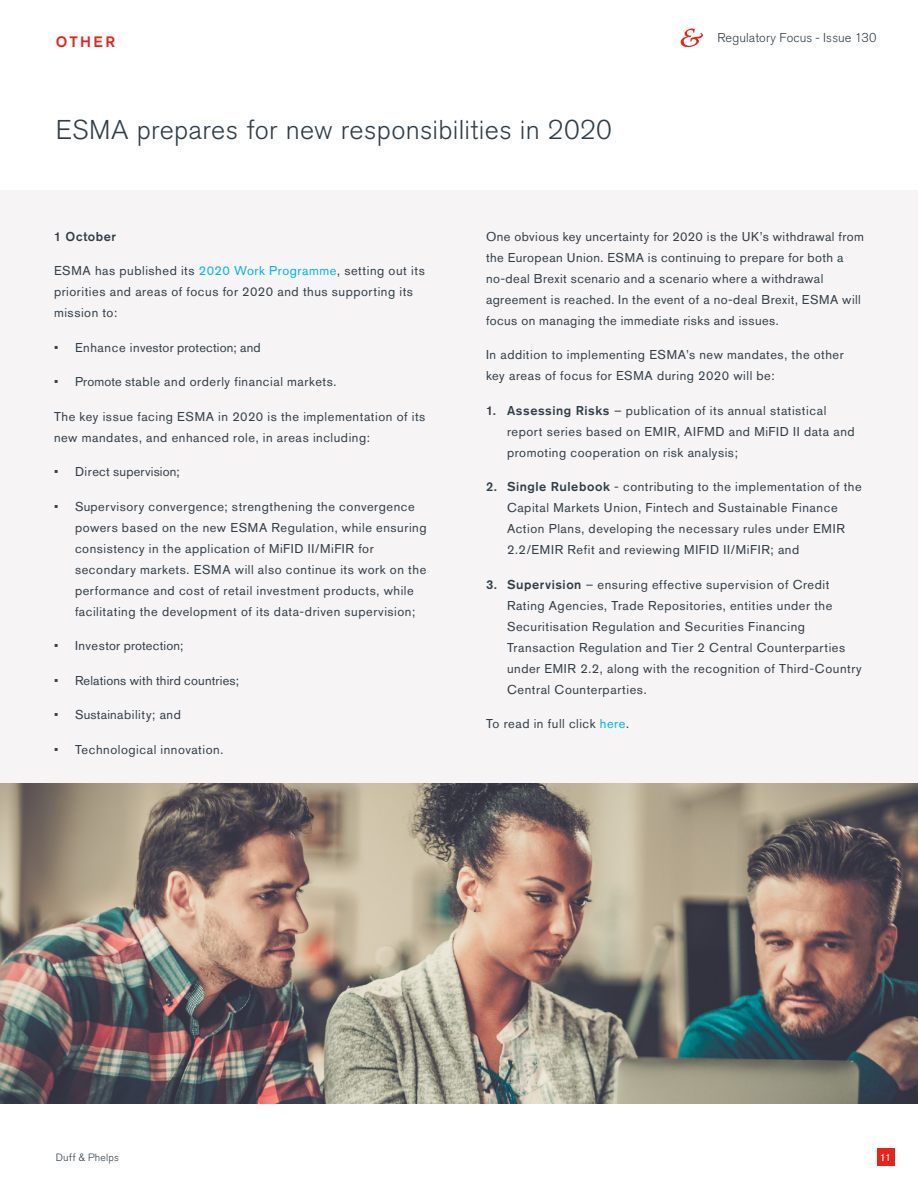
<style>
.page{position:relative;width:918px;height:1188px;background:#fff}
.page>*{position:absolute;margin:0;border:0;box-sizing:border-box;transform-origin:0 0}
.Article_Title{font:300 27px "Akzidenz Grotesk BQ";letter-spacing:.015em;color:#313e48}
.Heading{font:500 15px "Akzidenz Grotesk BQ";letter-spacing:.16em;color:#e72419}
.Body_Text{font:12.75px/21px "Akzidenz Grotesk BQ";letter-spacing:.045em;color:#313e48}
.Body_Text-2{font:12.75px "Akzidenz Grotesk BQ";letter-spacing:.015em;color:#313e48}
.Body_Text-3{font:12.75px "Akzidenz Grotesk BQ";letter-spacing:.01em;color:#313e48}
.t1{font:300 12.75px "Akzidenz Grotesk BQ";letter-spacing:.01em;color:#313e48}
.Body_Text-4{font:500 12.75px "Akzidenz Grotesk BQ";letter-spacing:.045em;color:#313e48}
.t2{font:300 10.5px "Akzidenz Grotesk BQ";letter-spacing:.02em;color:#313e48}
.t3{font:10.5px "Akzidenz Grotesk BQ";color:#fff}
.s1{color:#00b5e6}
.s2{font-weight:500}
</style>
<div class="page">
<div style="left:0;top:190px;width:918px;height:913px;background:#f6f4f5"></div>
<div style="left:877px;top:1148px;width:18px;height:18px;background:#e72419"></div>
<svg style="left:681px;top:29px;width:22px;height:18px"></svg>
<img style="left:0;top:783px;width:918px;height:320px">
<p class="Heading" style="left:56px;top:33px;width:61px">OTHER</p>
<p class="Article_Title" style="left:56px;top:115px;width:558px">ESMA prepares for new responsibilities in 2020</p>
<p class="t1" style="left:717px;top:31px;width:161px">Regulatory Focus - Issue 130</p>
<p class="Body_Text-4" style="left:54px;top:229px;width:64px">1 October</p>
<p class="Body_Text" style="left:54px;top:260px;width:372px">ESMA has published its <span class="s1">2020 Work Programme</span>, setting out its priorities and areas of focus for 2020 and thus supporting its mission to:</p>
<p class="Body_Text-2" style="left:54px;top:340px;width:208px">• Enhance investor protection; and</p>
<p class="Body_Text" style="left:54px;top:371px;width:284px">• Promote stable and orderly financial markets.</p>
<p class="Body_Text" style="left:54px;top:406px;width:373px">The key issue facing ESMA in 2020 is the implementation of its new mandates, and enhanced role, in areas including:</p>
<p class="Body_Text-2" style="left:54px;top:464px;width:127px">• Direct supervision;</p>
<p class="Body_Text" style="left:75px;top:496px;width:353px;text-indent:-21px">• Supervisory convergence; strengthening the convergence powers based on the new ESMA Regulation, while ensuring consistency in the application of MiFID II/MiFIR for secondary markets. ESMA will also continue its work on the performance and cost of retail investment products, while facilitating the development of its data-driven supervision;</p>
<p class="Body_Text-2" style="left:54px;top:638px;width:131px">• Investor protection;</p>
<p class="Body_Text-3" style="left:54px;top:673px;width:187px">• Relations with third countries;</p>
<p class="Body_Text" style="left:54px;top:704px;width:128px">• Sustainability; and</p>
<p class="Body_Text" style="left:54px;top:739px;width:171px">• Technological innovation.</p>
<p class="Body_Text" style="left:486px;top:226px;width:380px">One obvious key uncertainty for 2020 is the UK’s withdrawal from the European Union. ESMA is continuing to prepare for both a no-deal Brexit scenario and a scenario where a withdrawal agreement is reached. In the event of a no-deal Brexit, ESMA will focus on managing the immediate risks and issues.</p>
<p class="Body_Text" style="left:486px;top:344px;width:359px">In addition to implementing ESMA’s new mandates, the other key areas of focus for ESMA during 2020 will be:</p>
<p class="Body_Text" style="left:507px;top:400px;width:349px;text-indent:-21px"><span class="s2">1. Assessing Risks</span> – publication of its annual statistical report series based on EMIR, AIFMD and MiFID II data and promoting cooperation on risk analysis;</p>
<p class="Body_Text" style="left:507px;top:476px;width:356px;text-indent:-21px"><span class="s2">2. Single Rulebook</span> - contributing to the implementation of the Capital Markets Union, Fintech and Sustainable Finance Action Plans, developing the necessary rules under EMIR 2.2/EMIR Refit and reviewing MIFID II/MiFIR; and</p>
<p class="Body_Text" style="left:507px;top:574px;width:356px;text-indent:-21px"><span class="s2">3. Supervision</span> – ensuring effective supervision of Credit Rating Agencies, Trade Repositories, entities under the Securitisation Regulation and Securities Financing Transaction Regulation and Tier 2 Central Counterparties under EMIR 2.2, along with the recognition of Third-Country Central Counterparties.</p>
<p class="Body_Text" style="left:486px;top:713px;width:144px">To read in full click <span class="s1">here</span>.</p>
<p class="t2" style="left:56px;top:1152px;width:65px">Duff &amp; Phelps</p>
<p class="t3" style="left:880px;top:1151px;width:13px">11</p>
</div>
